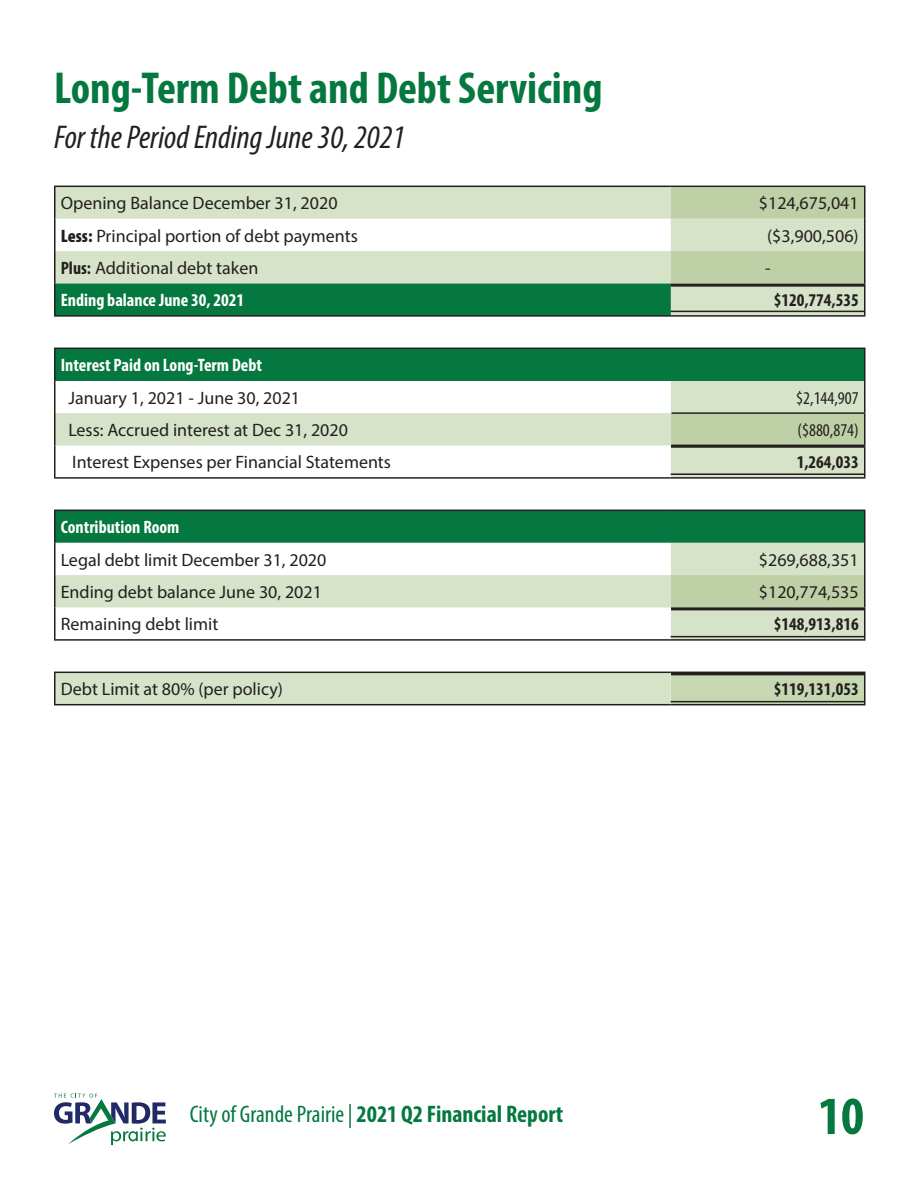
<style>
.page{position:relative;width:918px;height:1188px;background:#fff}
.page>*{position:absolute;margin:0;border:0;box-sizing:border-box;transform-origin:0 0}
.t1{font:700 condensed 54px "Myriad Pro";color:#04783f}
.t2{font:700 condensed 45px "Myriad Pro";color:#04783f}
.t3{font:italic condensed 33px "Myriad Pro";color:#231f20}
.t4{font:700 condensed 24px "Myriad Pro";color:#04783f}
.t5{font:18px "Myriad Pro";color:#231f20}
.t6{font:700 condensed 18px "Myriad Pro";color:#fff}
.t7{font:700 condensed 18px "Myriad Pro";color:#231f20}
.t8{font:condensed 18px "Myriad Pro";color:#231f20}
.s1{font-weight:900;font-stretch:condensed}
.s2{font-weight:700;font-stretch:condensed}
.s3{font-weight:400}
</style>
<div class="page">
<svg style="left:54px;top:1094px;width:112px;height:51px"></svg>
<svg style="left:55px;top:187px;width:810px;height:517px;fill:#dae5cd"></svg>
<svg style="left:671px;top:187px;width:193px;height:420px;fill:#bfd0a6"></svg>
<svg style="left:55px;top:284px;width:810px;height:259px"></svg>
<div style="left:55px;top:348px;width:810px;height:33px;background:#04783f"></div>
<svg style="left:55px;top:479px;width:810px;height:31px"></svg>
<div style="left:671px;top:672px;width:194px;height:33px;background:#c7d7b2"></div>
<hr style="left:54px;top:349px;width:2px;height:32px;background:#231f20">
<hr style="left:864px;top:349px;width:2px;height:32px;background:#231f20">
<hr style="left:54px;top:348px;width:617px;height:1px;background:#231f20">
<hr style="left:671px;top:348px;width:194px;height:1px;background:#231f20">
<hr style="left:54px;top:186px;width:617px;height:1px;background:#231f20">
<hr style="left:54px;top:187px;width:2px;height:32px;background:#231f20">
<hr style="left:671px;top:186px;width:194px;height:1px;background:#231f20">
<hr style="left:864px;top:187px;width:2px;height:32px;background:#231f20">
<hr style="left:54px;top:219px;width:2px;height:32px;background:#231f20">
<hr style="left:864px;top:219px;width:2px;height:32px;background:#231f20">
<hr style="left:54px;top:251px;width:2px;height:33px;background:#231f20">
<hr style="left:864px;top:251px;width:2px;height:33px;background:#231f20">
<hr style="left:54px;top:284px;width:2px;height:31px;background:#231f20">
<hr style="left:864px;top:284px;width:2px;height:31px;background:#231f20">
<hr style="left:54px;top:315px;width:617px;height:2px;background:#231f20">
<hr style="left:671px;top:315px;width:194px;height:2px;background:#231f20">
<hr style="left:54px;top:543px;width:2px;height:32px;background:#231f20">
<hr style="left:864px;top:543px;width:2px;height:32px;background:#231f20">
<hr style="left:54px;top:575px;width:2px;height:33px;background:#231f20">
<hr style="left:864px;top:575px;width:2px;height:33px;background:#231f20">
<hr style="left:54px;top:510px;width:617px;height:1px;background:#231f20">
<hr style="left:54px;top:511px;width:2px;height:32px;background:#231f20">
<hr style="left:671px;top:510px;width:194px;height:1px;background:#231f20">
<hr style="left:864px;top:511px;width:2px;height:32px;background:#231f20">
<hr style="left:54px;top:608px;width:2px;height:31px;background:#231f20">
<hr style="left:864px;top:608px;width:2px;height:31px;background:#231f20">
<hr style="left:671px;top:639px;width:194px;height:2px;background:#231f20">
<hr style="left:864px;top:673px;width:2px;height:31px;background:#231f20">
<hr style="left:671px;top:704px;width:194px;height:1px;background:#231f20">
<hr style="left:54px;top:413px;width:2px;height:33px;background:#231f20">
<hr style="left:672px;top:412px;width:193px;height:2px;background:#231f20">
<hr style="left:672px;top:445px;width:193px;height:1px;background:#231f20">
<hr style="left:671px;top:477px;width:194px;height:2px;background:#231f20">
<hr style="left:864px;top:381px;width:2px;height:31px;background:#231f20">
<hr style="left:864px;top:414px;width:2px;height:31px;background:#231f20">
<hr style="left:864px;top:446px;width:2px;height:31px;background:#231f20">
<hr style="left:54px;top:477px;width:617px;height:2px;background:#231f20">
<hr style="left:54px;top:673px;width:2px;height:31px;background:#231f20">
<hr style="left:54px;top:704px;width:617px;height:1px;background:#231f20">
<hr style="left:54px;top:672px;width:617px;height:1px;background:#231f20">
<hr style="left:671px;top:672px;width:194px;height:1px;background:#231f20">
<hr style="left:54px;top:639px;width:617px;height:2px;background:#231f20">
<hr style="left:54px;top:381px;width:2px;height:32px;background:#231f20">
<hr style="left:54px;top:446px;width:2px;height:31px;background:#231f20">
<hr style="left:671px;top:311px;width:193px;height:1px;background:#231f20">
<hr style="left:671px;top:473px;width:193px;height:2px;background:#231f20">
<hr style="left:671px;top:284px;width:193px;height:3px;background:#231f20">
<hr style="left:671px;top:445px;width:193px;height:3px;background:#231f20">
<hr style="left:671px;top:672px;width:193px;height:3px;background:#231f20">
<hr style="left:671px;top:607px;width:193px;height:3px;background:#231f20">
<hr style="left:671px;top:701px;width:193px;height:1px;background:#231f20">
<hr style="left:671px;top:636px;width:193px;height:1px;background:#231f20">
<p class="t2" style="left:54px;top:60px;width:550px">Long-Term Debt and Debt Servicing</p>
<p class="t3" style="left:54px;top:117px;width:353px">For the Period Ending June 30, 2021</p>
<p class="t5" style="left:61px;top:192px;width:278px">Opening Balance December 31, 2020</p>
<p class="t5" style="left:759px;top:192px;width:101px">$124,675,041</p>
<p class="t5" style="left:61px;top:225px;width:299px"><span class="s1">Less:</span> Principal portion of debt payments</p>
<p class="t5" style="left:767px;top:225px;width:93px">($3,900,506)</p>
<p class="t5" style="left:61px;top:257px;width:199px"><span class="s2">Plus:</span> Additional debt taken</p>
<p class="t5" style="left:765px;top:257px;width:7px">-</p>
<p class="t6" style="left:61px;top:289px;width:185px">Ending balance June 30, 2021</p>
<p class="t7" style="left:774px;top:289px;width:87px">$120,774,535</p>
<p class="t6" style="left:61px;top:354px;width:203px">Interest Paid on Long-Term Debt</p>
<p class="t5" style="left:68px;top:387px;width:233px">January 1, 2021 - June 30, 2021</p>
<p class="t8" style="left:796px;top:387px;width:64px">$2,144,907</p>
<p class="t5" style="left:68px;top:419px;width:281px">Less: Accrued interest at Dec 31, 2020</p>
<p class="t8" style="left:798px;top:419px;width:63px">($880,874)</p>
<p class="t5" style="left:72px;top:451px;width:320px">Interest Expenses per Financial Statements</p>
<p class="t7" style="left:797px;top:451px;width:64px">1,264,033</p>
<p class="t6" style="left:61px;top:516px;width:120px">Contribution Room</p>
<p class="t5" style="left:61px;top:549px;width:267px">Legal debt limit December 31, 2020</p>
<p class="t5" style="left:759px;top:549px;width:101px">$269,688,351</p>
<p class="t5" style="left:61px;top:581px;width:263px">Ending debt balance June 30, 2021</p>
<p class="t5" style="left:759px;top:581px;width:101px">$120,774,535</p>
<p class="t5" style="left:61px;top:613px;width:159px">Remaining debt limit</p>
<p class="t7" style="left:774px;top:613px;width:87px">$148,913,816</p>
<p class="t5" style="left:61px;top:678px;width:224px">Debt Limit at 80% (per policy)</p>
<p class="t7" style="left:774px;top:678px;width:87px">$119,131,053</p>
<p class="t4" style="left:190px;top:1099px;width:375px"><span class="s3">City of Grande Prairie |</span> 2021 Q2 Financial Report</p>
<h1 class="t1" style="left:818px;top:1082px;width:48px">10</h1>
</div>
